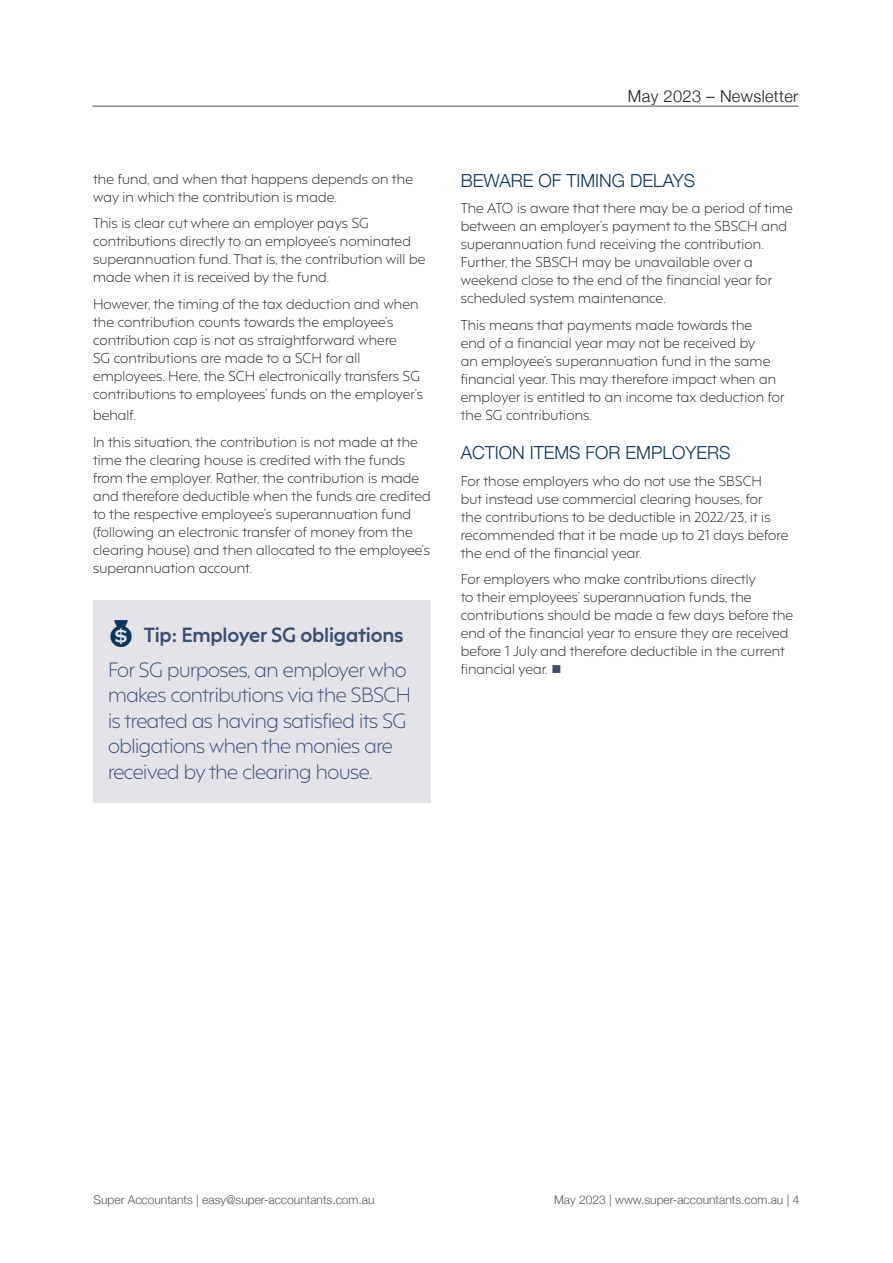
<style>
.page{position:relative;width:893px;height:1263px;background:#fff}
.page>*{position:absolute;margin:0;border:0;box-sizing:border-box;transform-origin:0 0}
.t1{font:300 19.5px/25.5px "F37 Hooj";letter-spacing:-.02em;color:#3c4e70}
.t2{font:300 18px "Helvetica Neue";color:#0d355a}
.t3{font:300 16.5px "Helvetica Neue";letter-spacing:.02em;color:#231f20}
.t4{font:300 13.5px/18px "F37 Hooj";letter-spacing:.01em;color:#231f20}
.t5{font:300 12px "Helvetica Neue";color:#57585a}
.s1{font-family:"Modern Pictograms";font-weight:400;font-size:40.5px;color:#0d355a}
.s2{font-weight:700}
.s3{color:#3c4e70}
</style>
<div class="page">
<hr style="left:93px;top:106px;width:705px;height:1px;background:#231f20">
<div style="left:93px;top:600px;width:338px;height:203px;background:#e3e3e9"></div>
<p class="t4" style="left:93px;top:168px;width:321px">the fund, and when that happens depends on the way in which the contribution is made.</p>
<p class="t4" style="left:93px;top:213px;width:334px">This is clear cut where an employer pays SG contributions directly to an employee’s nominated superannuation fund. That is, the contribution will be made when it is received by the fund.</p>
<p class="t4" style="left:93px;top:293px;width:331px">However, the timing of the tax deduction and when the contribution counts towards the employee’s contribution cap is not as straightforward where<br>SG contributions are made to a SCH for all employees. Here, the SCH electronically transfers SG contributions to employees’ funds on the employer’s</p>
<p class="t4" style="left:93px;top:400px;width:326px;line-height:26.5px">behalf.<br>In this situation, the contribution is not made at the</p>
<p class="t4" style="left:93px;top:449px;width:339px">time the clearing house is credited with the funds from the employer. Rather, the contribution is made and therefore deductible when the funds are credited to the respective employee’s superannuation fund (following an electronic transfer of money from the clearing house) and then allocated to the employee’s superannuation account.</p>
<h1 class="t1" style="left:108px;top:616px;width:300px;line-height:34.5px"><span class="s1">$</span> <span class="s2">Tip: Employer SG obligations<br></span>For SG purposes, an employer who</h1>
<h1 class="t1" style="left:108px;top:680px;width:304px">makes contributions via the SBSCH is treated as having satisfied its SG obligations when the monies are received by the clearing house.</h1>
<p class="t3" style="left:628px;top:83px;width:172px">May 2023 – Newsletter</p>
<h2 class="t2" style="left:461px;top:166px;width:236px">BEWARE OF TIMING DELAYS</h2>
<p class="t4" style="left:461px;top:198px;width:334px">The ATO is aware that there may be a period of time between an employer’s payment to the SBSCH and superannuation fund receiving the contribution.<br>Further, the SBSCH may be unavailable over a weekend close to the end of the financial year for scheduled system maintenance.</p>
<p class="t4" style="left:461px;top:314px;width:325px">This means that payments made towards the<br>end of a financial year may not be received by<br>an employee’s superannuation fund in the same financial year. This may therefore impact when an employer is entitled to an income tax deduction for the SG contributions.</p>
<h2 class="t2" style="left:461px;top:438px;width:271px">ACTION ITEMS FOR EMPLOYERS</h2>
<p class="t4" style="left:461px;top:470px;width:329px">For those employers who do not use the SBSCH<br>but instead use commercial clearing houses, for<br>the contributions to be deductible in 2022/23, it is recommended that it be made up to 21 days before the end of the financial year.</p>
<p class="t4" style="left:461px;top:569px;width:334px">For employers who make contributions directly<br>to their employees’ superannuation funds, the contributions should be made a few days before the end of the financial year to ensure they are received before 1 July and therefore deductible in the current financial year. <span class="s3">■</span></p>
<p class="t5" style="left:94px;top:1190px;width:283px">Super Accountants | easy@super-accountants.com.au</p>
<p class="t5" style="left:554px;top:1190px;width:247px">May 2023 | www.super-accountants.com.au | 4</p>
</div>
